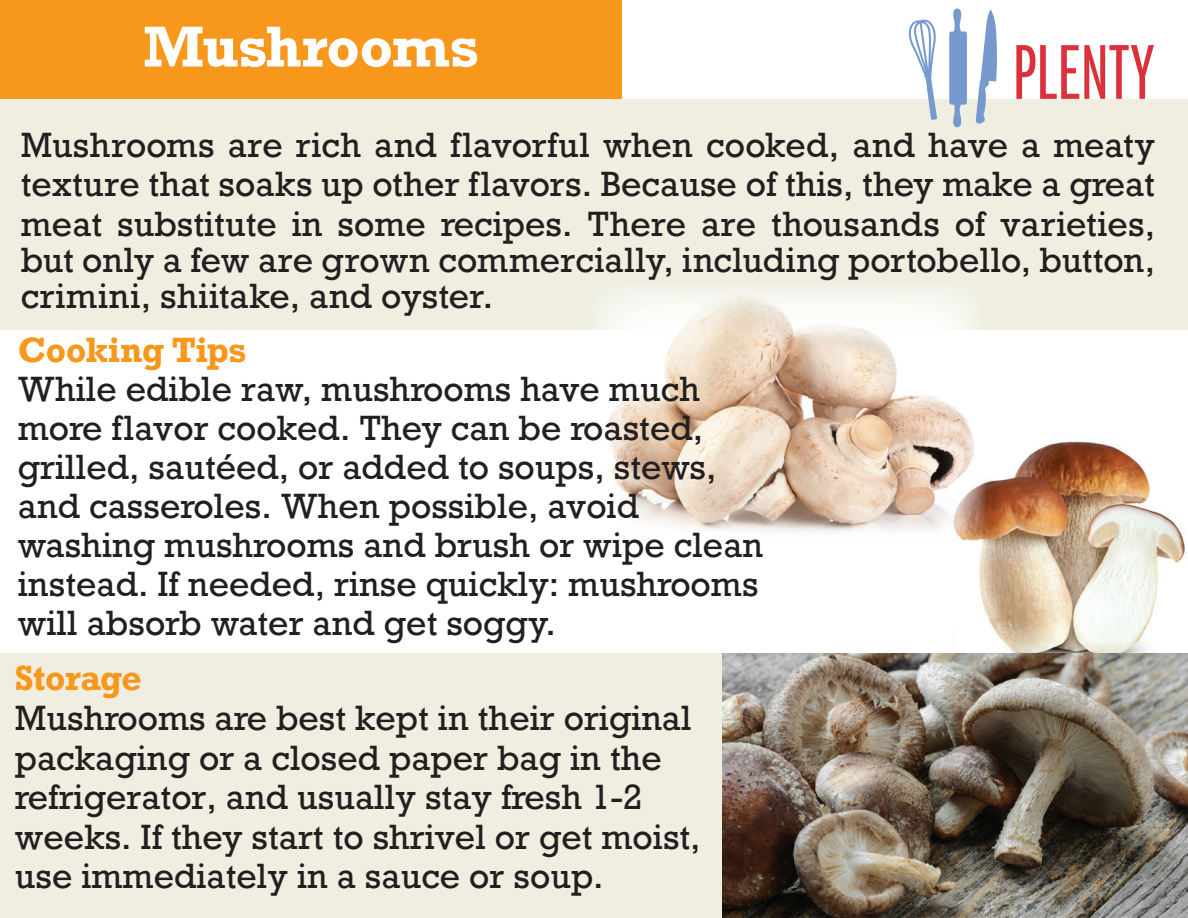
<style>
.page{position:relative;width:1188px;height:918px;background:#fff}
.page>*{position:absolute;margin:0;border:0;box-sizing:border-box;transform-origin:0 0}
.t1{font:700 54px "Rockwell";letter-spacing:-.005em;color:#fff}
.t2{font:33px/39.6px "Rockwell";color:#231f20}
.t3{font:700 33px "Rockwell";letter-spacing:-.015em;color:#f7981d}
</style>
<div class="page">
<img style="left:963px;top:441px;width:222px;height:212px">
<div style="left:0;top:0;width:622px;height:99px;background:#f7981d"></div>
<div style="left:0;top:653px;width:724px;height:265px;background:#efeee1"></div>
<div style="left:0;top:99px;width:1188px;height:230px;background:#efeee1"></div>
<img style="left:588px;top:291px;width:397px;height:249px">
<svg style="left:909px;top:19px;width:28px;height:101px"></svg>
<svg style="left:949px;top:8px;width:18px;height:119px"></svg>
<svg style="left:976px;top:10px;width:21px;height:114px"></svg>
<svg style="left:1016px;top:45px;width:138px;height:54px"></svg>
<img style="left:722px;top:653px;width:466px;height:265px">
<h1 class="t1" style="left:143px;top:12px;width:337px">Mushrooms</h1>
<p class="t2" style="left:21px;top:126px;width:1136px;text-align:justify">Mushrooms are rich and flavorful when cooked, and have a meaty texture that soaks up other flavors. Because of this, they make a great meat substitute in some recipes. There are thousands of varieties,</p>
<p class="t2" style="left:21px;top:243px;width:1136px;line-height:36px">but only a few are grown commercially, including portobello, button, crimini, shiitake, and oyster.</p>
<p class="t3" style="left:18px;top:329px;width:230px">Cooking Tips</p>
<p class="t2" style="left:18px;top:370px;width:747px">While edible raw, mushrooms have much more flavor cooked. They can be roasted, grilled, sautéed, or added to soups, stews, and casseroles. When possible, avoid washing mushrooms and brush or wipe clean instead. If needed, rinse quickly: mushrooms will absorb water and get soggy.</p>
<p class="t3" style="left:15px;top:657px;width:128px">Storage</p>
<p class="t2" style="left:15px;top:699px;width:687px">Mushrooms are best kept in their original packaging or a closed paper bag in the refrigerator, and usually stay fresh 1-2 weeks. If they start to shrivel or get moist, use immediately in a sauce or soup.</p>
</div>
